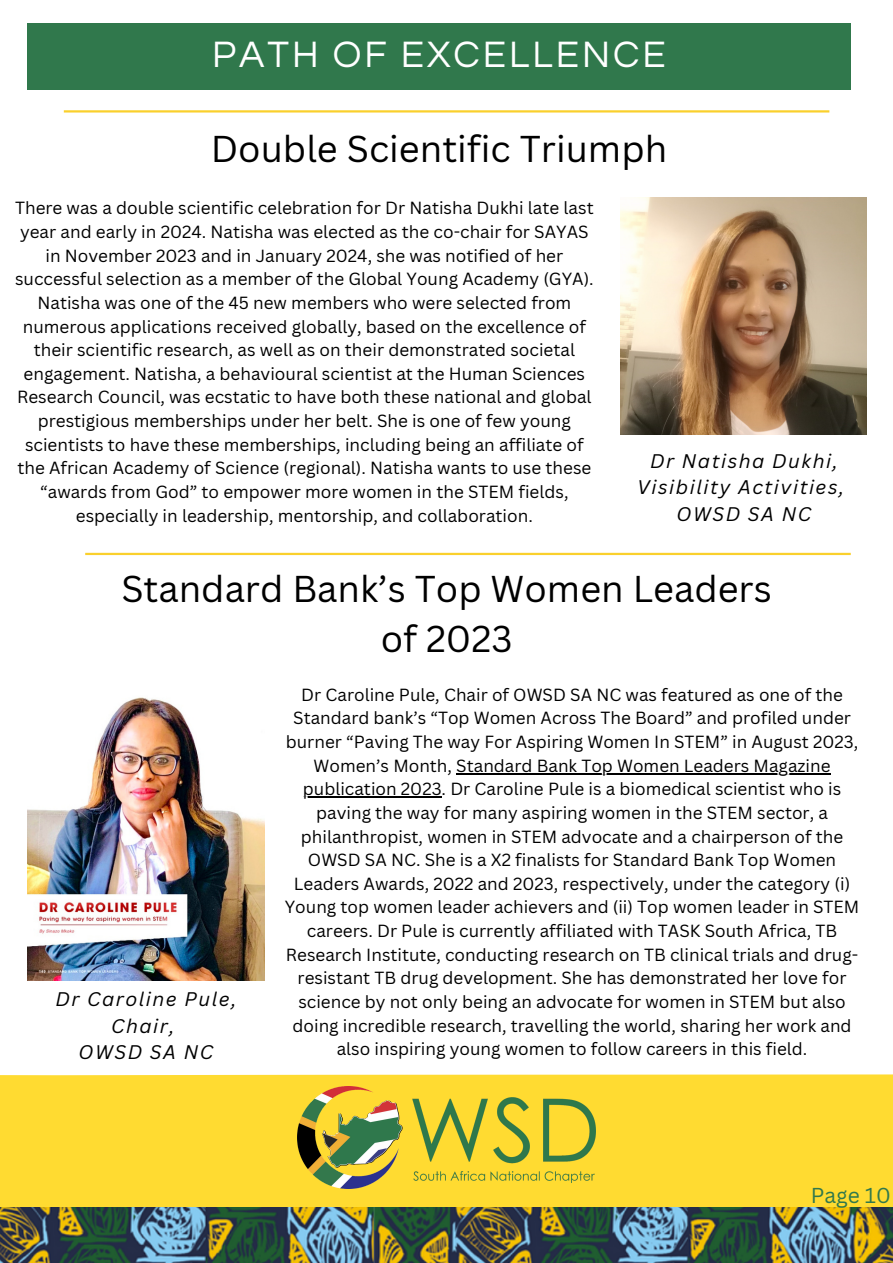
<style>
.page{position:relative;width:893px;height:1263px;background:#fff}
.page>*{position:absolute;margin:0;border:0;box-sizing:border-box;transform-origin:0 0}
.t1{font:38.25px "Questrial";letter-spacing:.08em;color:#fff}
.t2{font:36.38px/50.6px "Canva Sans";color:#000;text-align:center}
.t3{font:21px "Canva Sans";color:#30784c}
.t4{font:italic 19.2px/26.4px "Canva Sans";letter-spacing:.08em;color:#000;text-align:center}
.t5{font:17.1px/23.6px "Canva Sans";color:#000;text-align:center}
</style>
<div class="page">
<hr style="left:64px;top:110px;width:765px;height:3px;background:#fad02c">
<div style="left:27px;top:23px;width:823px;height:66px;background:#30784c"></div>
<div style="left:0;top:1074px;width:893px;height:133px;background:#ffdb31"></div>
<img style="left:0;top:1207px;width:893px;height:56px">
<img style="left:297px;top:1086px;width:299px;height:102px">
<img style="left:621px;top:197px;width:245px;height:238px">
<hr style="left:85px;top:553px;width:765px;height:2px;background:#fad02c">
<img style="left:27px;top:697px;width:238px;height:283px">
<hr style="left:456px;top:773px;width:374px;height:1px;background:#000">
<hr style="left:303px;top:796px;width:138px;height:2px;background:#000">
<h1 class="t1" style="left:212px;top:36px;width:455px">PATH OF EXCELLENCE</h1>
<h2 class="t2" style="left:211px;top:122px;width:458px">Double Scientific Triumph</h2>
<p class="t5" style="left:15px;top:196px;width:580px">There was a double scientific celebration for Dr Natisha Dukhi late last year and early in 2024. Natisha was elected as the co-chair for SAYAS in November 2023 and in January 2024, she was notified of her successful selection as a member of the Global Young Academy (GYA).<br>Natisha was one of the 45 new members who were selected from numerous applications received globally, based on the excellence of their scientific research, as well as on their demonstrated societal engagement. Natisha, a behavioural scientist at the Human Sciences Research Council, was ecstatic to have both these national and global prestigious memberships under her belt. She is one of few young scientists to have these memberships, including being an affiliate of the African Academy of Science (regional). Natisha wants to use these “awards from God” to empower more women in the STEM fields, especially in leadership, mentorship, and collaboration.</p>
<p class="t4" style="left:637px;top:447px;width:208px">Dr Natisha Dukhi,<br>Visibility Activities,<br>OWSD SA NC</p>
<h2 class="t2" style="left:121px;top:562px;width:652px">Standard Bank’s Top Women Leaders of 2023</h2>
<p class="t5" style="left:285px;top:682px;width:576px">Dr Caroline Pule, Chair of OWSD SA NC was featured as one of the Standard bank’s “Top Women Across The Board” and profiled under burner “Paving The way For Aspiring Women In STEM” in August 2023, Women’s Month, Standard Bank Top Women Leaders Magazine publication 2023. Dr Caroline Pule is a biomedical scientist who is paving the way for many aspiring women in the STEM sector, a philanthropist, women in STEM advocate and a chairperson of the OWSD SA NC. She is a X2 finalists for Standard Bank Top Women Leaders Awards, 2022 and 2023, respectively, under the category (i)<br>Young top women leader achievers and (ii) Top women leader in STEM careers. Dr Pule is currently affiliated with TASK South Africa, TB Research Institute, conducting research on TB clinical trials and drug&shy;resistant TB drug development. She has demonstrated her love for science by not only being an advocate for women in STEM but also doing incredible research, travelling the world, sharing her work and also inspiring young women to follow careers in this field.</p>
<p class="t4" style="left:55px;top:986px;width:183px">Dr Caroline Pule,<br>Chair,<br>OWSD SA NC</p>
<p class="t3" style="left:810px;top:1180px;width:82px">Page 10</p>
</div>
